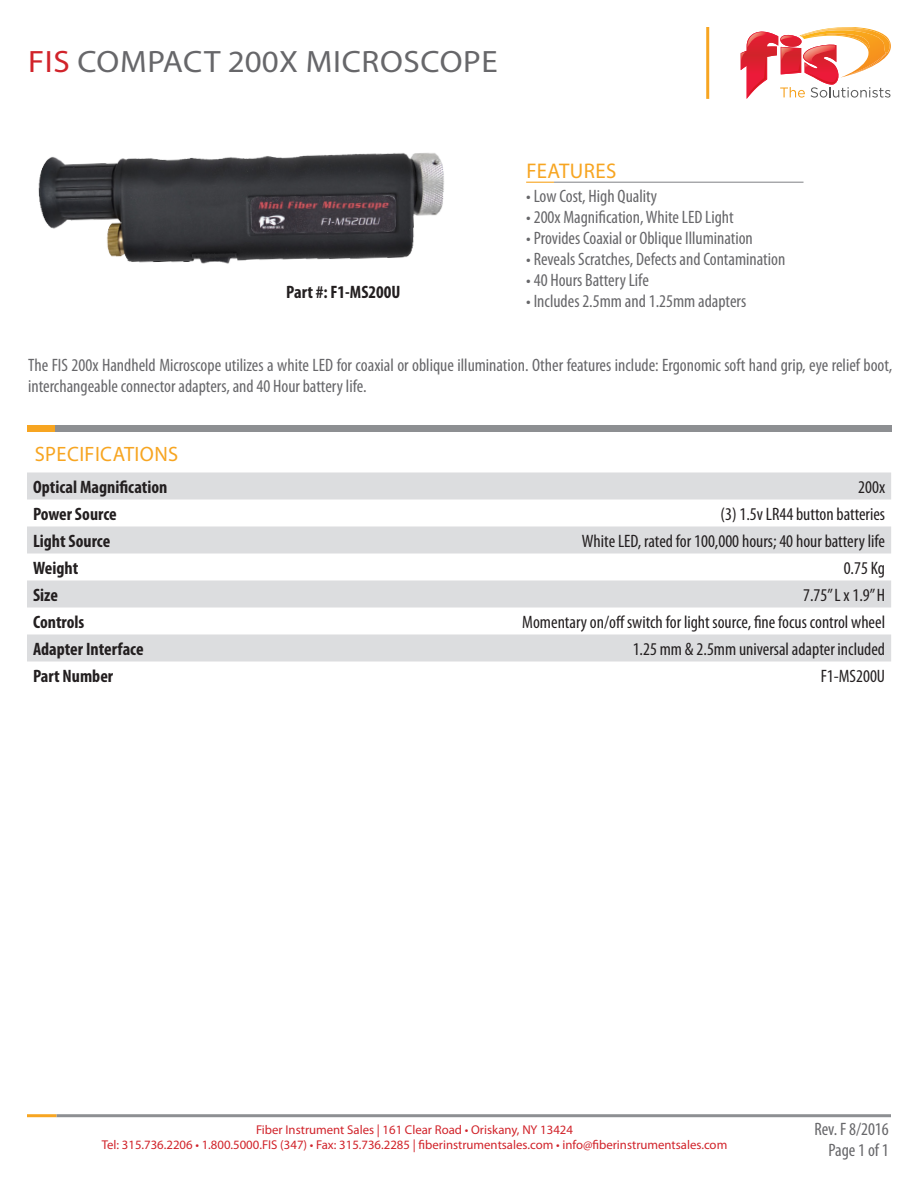
<style>
.page{position:relative;width:918px;height:1188px;background:#fff}
.page>*{position:absolute;margin:0;border:0;box-sizing:border-box;transform-origin:0 0}
.t1{font:31.05px "Myriad Pro";letter-spacing:.02em;color:#67676a;scale:1.07 1}
.t2{font:21.3px "Myriad Pro";letter-spacing:.02em;color:#f7a521}
.t3{font:20.85px "Myriad Pro";letter-spacing:.02em;color:#f7a521}
.t4{font:condensed 18px/21.6px "Myriad Pro";color:#67676a;text-align:right}
.t5{font:condensed 18px "Myriad Pro";color:#231f20}
.t6{font:700 condensed 18px "Myriad Pro";color:#231f20}
.t7{font:12.75px/15.5px "Myriad Pro";color:#d1232a;text-align:center}
.s1{color:#d1232a}
</style>
<div class="page">
<div style="left:27px;top:426px;width:28px;height:6px;background:#f7a521"></div>
<div style="left:55px;top:426px;width:836px;height:6px;background:#8d8f92"></div>
<svg style="left:741px;top:27px;width:150px;height:72px"></svg>
<hr style="left:706px;top:27px;width:3px;height:72px;background:#f7a521">
<hr style="left:554px;top:182px;width:250px;height:1px;background:#8d8f92">
<svg style="left:526px;top:182px;width:28px;height:1px"></svg>
<hr style="left:56px;top:1114px;width:835px;height:3px;background:#8d8f92">
<hr style="left:27px;top:1114px;width:29px;height:3px;background:#f7a521">
<img style="left:38px;top:153px;width:406px;height:111px">
<svg style="left:27px;top:472px;width:864px;height:190px;fill:#dcdddf"></svg>
<h1 class="t1" style="left:28px;top:42px;width:349px"><span class="s1">FIS</span> COmpact 200x mic rosco</h1>
<h1 class="t1" style="left:463px;top:42px;width:34px">pe</h1>
<p class="t6" style="left:286px;top:281px;width:116px">Part #: F1-MS200U</p>
<p class="t2" style="left:526px;top:157px;width:90px">features</p>
<p class="t4" style="left:526px;top:185px;width:132px">• Low Cost, High Quality</p>
<p class="t4" style="left:526px;top:206px;width:209px">• 200x Magnification, White LED Light</p>
<p class="t4" style="left:526px;top:227px;width:228px">• Provides Coaxial or Oblique Illumination</p>
<p class="t4" style="left:526px;top:248px;width:261px">• Reveals Scratches, Defects and Contamination</p>
<p class="t4" style="left:526px;top:269px;width:124px">• 40 Hours Battery Life</p>
<p class="t4" style="left:526px;top:290px;width:221px">• Includes 2.5mm and 1.25mm adapters</p>
<p class="t4" style="left:28px;top:354px;width:866px;text-align:left">The FIS 200x Handheld Microscope utilizes a white LED for coaxial or oblique illumination. Other features include: Ergonomic soft hand grip, eye relief boot, interchangeable connector adapters, and 40 Hour battery life.</p>
<p class="t3" style="left:35px;top:441px;width:145px">SPECIFICATIONS</p>
<p class="t6" style="left:33px;top:476px;width:136px">Optical Magnification</p>
<p class="t5" style="left:858px;top:476px;width:28px">200x</p>
<p class="t6" style="left:33px;top:503px;width:85px">Power Source</p>
<p class="t5" style="left:721px;top:503px;width:166px">(3) 1.5v LR44 button batteries</p>
<p class="t6" style="left:33px;top:530px;width:79px">Light Source</p>
<p class="t5" style="left:582px;top:530px;width:305px">White LED, rated for 100,000 hours; 40 hour battery life</p>
<p class="t6" style="left:33px;top:557px;width:47px">Weight</p>
<p class="t5" style="left:844px;top:557px;width:43px">0.75 Kg</p>
<p class="t6" style="left:33px;top:584px;width:26px">Size</p>
<p class="t5" style="left:803px;top:584px;width:84px">7.75” L x 1.9” H</p>
<p class="t6" style="left:33px;top:611px;width:53px">Controls</p>
<p class="t5" style="left:522px;top:611px;width:364px">Momentary on/off switch for light source, fine focus control wheel</p>
<p class="t6" style="left:33px;top:638px;width:112px">Adapter Interface</p>
<p class="t5" style="left:633px;top:638px;width:254px">1.25 mm &amp; 2.5mm universal adapter included</p>
<p class="t6" style="left:33px;top:665px;width:82px">Part Number</p>
<p class="t5" style="left:821px;top:665px;width:66px">F1-MS200U</p>
<p class="t7" style="left:102px;top:1122px;width:627px">Fiber Instrument Sales | 161 Clear Road • Oriskany, NY 13424<br>Tel: 315.736.2206 • 1.800.5000.FIS (347) • Fax: 315.736.2285 | fiberinstrumentsales.com • info@fiberinstrumentsales.com</p>
<p class="t4" style="left:814px;top:1118px;width:76px">Rev. F 8/2016<br>Page 1 of 1</p>
</div>
